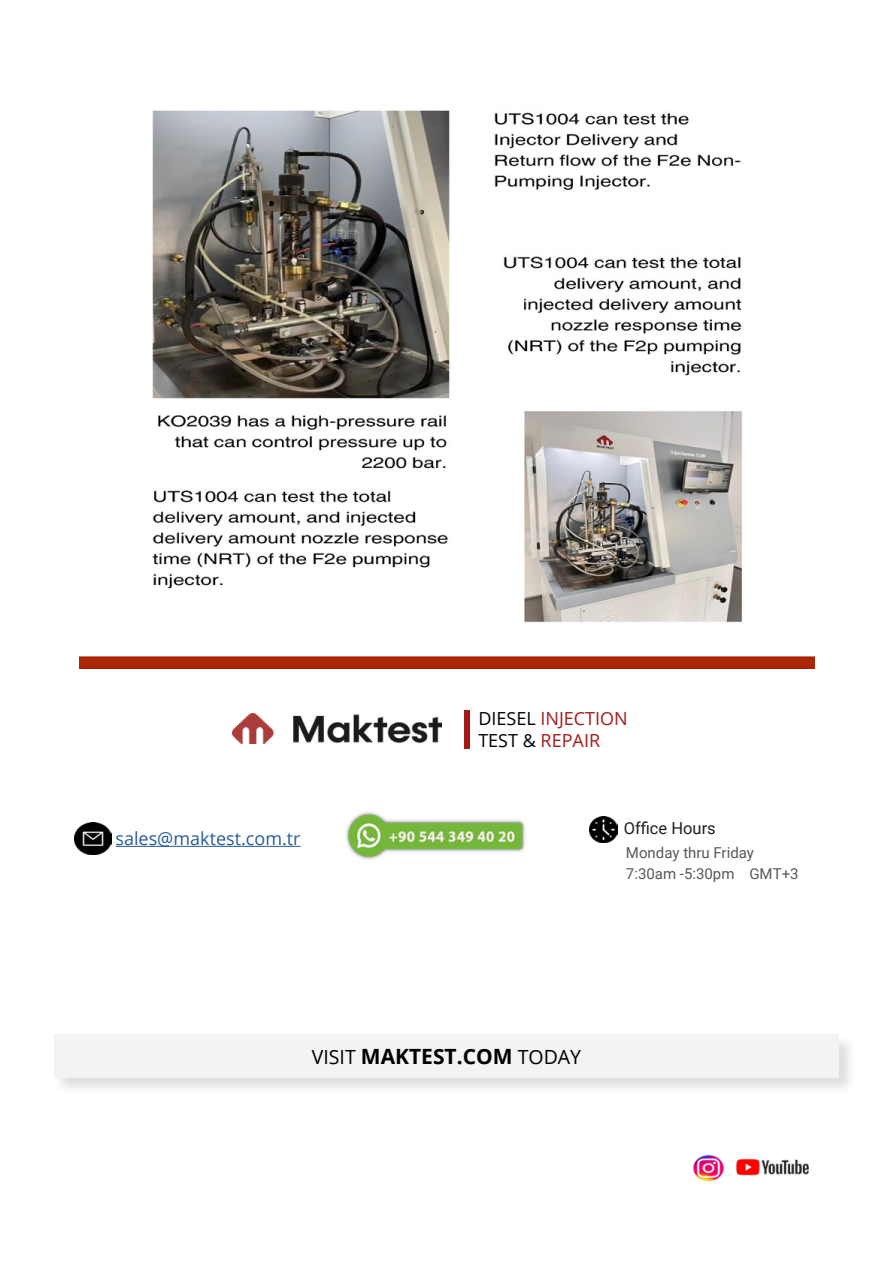
<style>
.page{position:relative;width:893px;height:1263px;background:#fff}
.page>*{position:absolute;margin:0;border:0;box-sizing:border-box;transform-origin:0 0}
.t1{font:700 21px "Open Sans";color:#000}
.t2{font:18px/21.6px "Open Sans";color:#a41a16}
.t3{font:18px "Open Sans";color:#275b9b}
.t4{font:16.5px "Roboto";color:#1e1e1f}
.t5{font:15px/21.6px "Roboto";color:#595858}
.s1{color:#000}
.s2{font-weight:400;font-size:19.5px}
</style>
<div class="page">
<img style="left:80px;top:110px;width:734px;height:559px">
<img style="left:233px;top:713px;width:209px;height:30px">
<div style="left:464px;top:710px;width:6px;height:38px;background:#a41a16"></div>
<img style="left:590px;top:817px;width:28px;height:26px">
<img style="left:74px;top:822px;width:38px;height:32px">
<hr style="left:115px;top:846px;width:186px;height:1px;background:#275b9b">
<img style="left:346px;top:812px;width:179px;height:48px">
<div style="left:54px;top:1034px;width:803px;height:62px;background:#000;opacity:.13"></div>
<div style="left:54px;top:1034px;width:785px;height:44px;background:#f3f3f2"></div>
<img style="left:693px;top:1154px;width:32px;height:28px">
<img style="left:736px;top:1159px;width:73px;height:17px">
<p class="t3" style="left:115px;top:826px;width:187px">sales@maktest.com.tr</p>
<p class="t2" style="left:478px;top:707px;width:151px"><span class="s1">DIESEL</span> INJECTION<br><span class="s1">TEST &amp;</span> REPAIR</p>
<p class="t4" style="left:624px;top:817px;width:94px">Office Hours</p>
<p class="t5" style="left:626px;top:841px;width:174px">Monday thru Friday<br>7:30am -5:30pm GMT+3</p>
<h1 class="t1" style="left:312px;top:1042px;width:271px"><span class="s2">VISIT</span> MAKTEST.COM <span class="s2">TODAY</span></h1>
</div>
